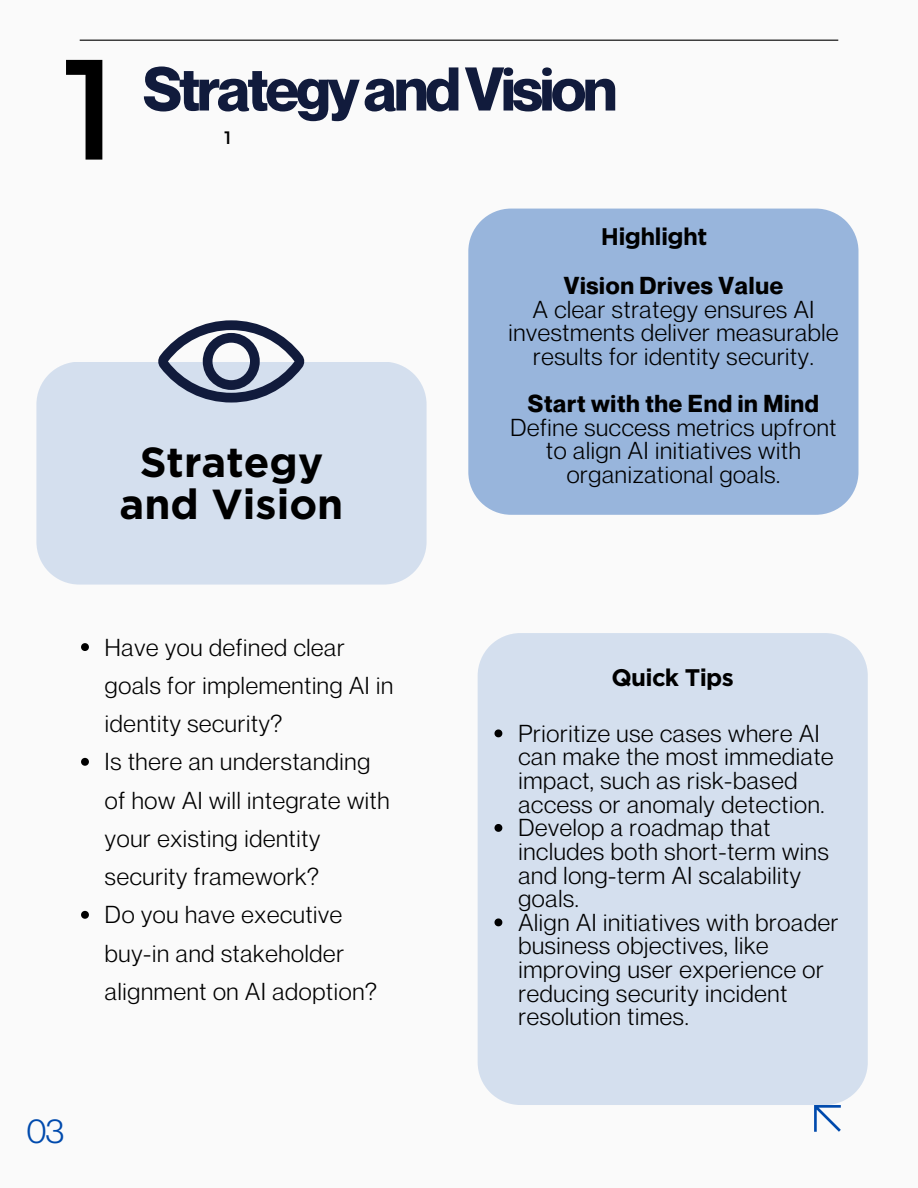
<style>
.page{position:relative;width:918px;height:1188px;background:#fafafa}
.page>*{position:absolute;margin:0;border:0;box-sizing:border-box;transform-origin:0 0}
.t1{font:142.5px "Montserrat";color:#000}
.t2{font:700 60.3px "Neue Montreal";letter-spacing:-.05em;color:#111b3c}
.t3{font:700 42px/41.7px "Gotham";color:#000;text-align:center}
.t4{font:33.9px "Neue Montreal";color:#004aad}
.t5{font:24px/23.7px "Neue Montreal";letter-spacing:.03em;color:#000}
.t6{font:700 24px "Neue Montreal";letter-spacing:.03em;color:#000}
.t7{font:700 24px "Gotham";letter-spacing:-.03em;color:#000}
.t8{font:18px "Montserrat";color:#000}
</style>
<div class="page">
<hr style="left:80px;top:40px;width:758px;height:1px;background:#000">
<svg style="left:814px;top:1105px;width:27px;height:27px"></svg>
<div style="left:36px;top:362px;width:390px;height:223px;background:#d4dfee"></div>
<svg style="left:158px;top:320px;width:147px;height:83px"></svg>
<div style="left:468px;top:209px;width:390px;height:306px;background:#98b5dc"></div>
<div style="left:478px;top:633px;width:390px;height:472px;background:#d4dfee"></div>
<svg style="left:81px;top:643px;width:8px;height:8px"></svg>
<svg style="left:81px;top:758px;width:8px;height:8px"></svg>
<svg style="left:81px;top:911px;width:8px;height:8px"></svg>
<svg style="left:494px;top:729px;width:8px;height:8px"></svg>
<svg style="left:494px;top:824px;width:8px;height:8px"></svg>
<svg style="left:494px;top:918px;width:8px;height:8px"></svg>
<h1 class="t1" style="left:64px;top:16px;width:57px">1</h1>
<p class="t2" style="left:143px;top:52px;width:476px">StrategyandVision</p>
<p class="t8" style="left:225px;top:126px;width:8px">1</p>
<p class="t3" style="left:120px;top:441px;width:225px">Strategy and Vision</p>
<p class="t7" style="left:601px;top:222px;width:108px">Highlight</p>
<p class="t6" style="left:564px;top:271px;width:221px">Vision Drives Value</p>
<h3 class="t5" style="left:508px;top:297px;width:332px;text-align:center">A clear strategy ensures AI investments deliver measurable results for identity security.</h3>
<p class="t6" style="left:528px;top:389px;width:293px">Start with the End in Mind</p>
<p class="t5" style="left:510px;top:415px;width:328px;text-align:center">Define success metrics upfront to align AI initiatives with organizational goals.</p>
<p class="t5" style="left:105px;top:627px;width:290px;line-height:38.2px">Have you defined clear goals for implementing AI in identity security?</p>
<p class="t5" style="left:105px;top:742px;width:286px;line-height:38.2px">Is there an understanding of how AI will integrate with your existing identity security framework?</p>
<p class="t5" style="left:105px;top:895px;width:274px;line-height:38.2px">Do you have executive buy-in and stakeholder alignment on AI adoption?</p>
<p class="t4" style="left:27px;top:1110px;width:39px">03</p>
<h2 class="t7" style="left:612px;top:663px;width:124px">Quick Tips</h2>
<p class="t5" style="left:518px;top:721px;width:317px">Prioritize use cases where AI can make the most immediate impact, such as risk-based access or anomaly detection.</p>
<p class="t5" style="left:518px;top:816px;width:312px">Develop a roadmap that includes both short-term wins and long-term AI scalability goals.</p>
<h3 class="t5" style="left:518px;top:910px;width:321px">Align AI initiatives with broader business objectives, like improving user experience or reducing security incident resolution times.</h3>
</div>
